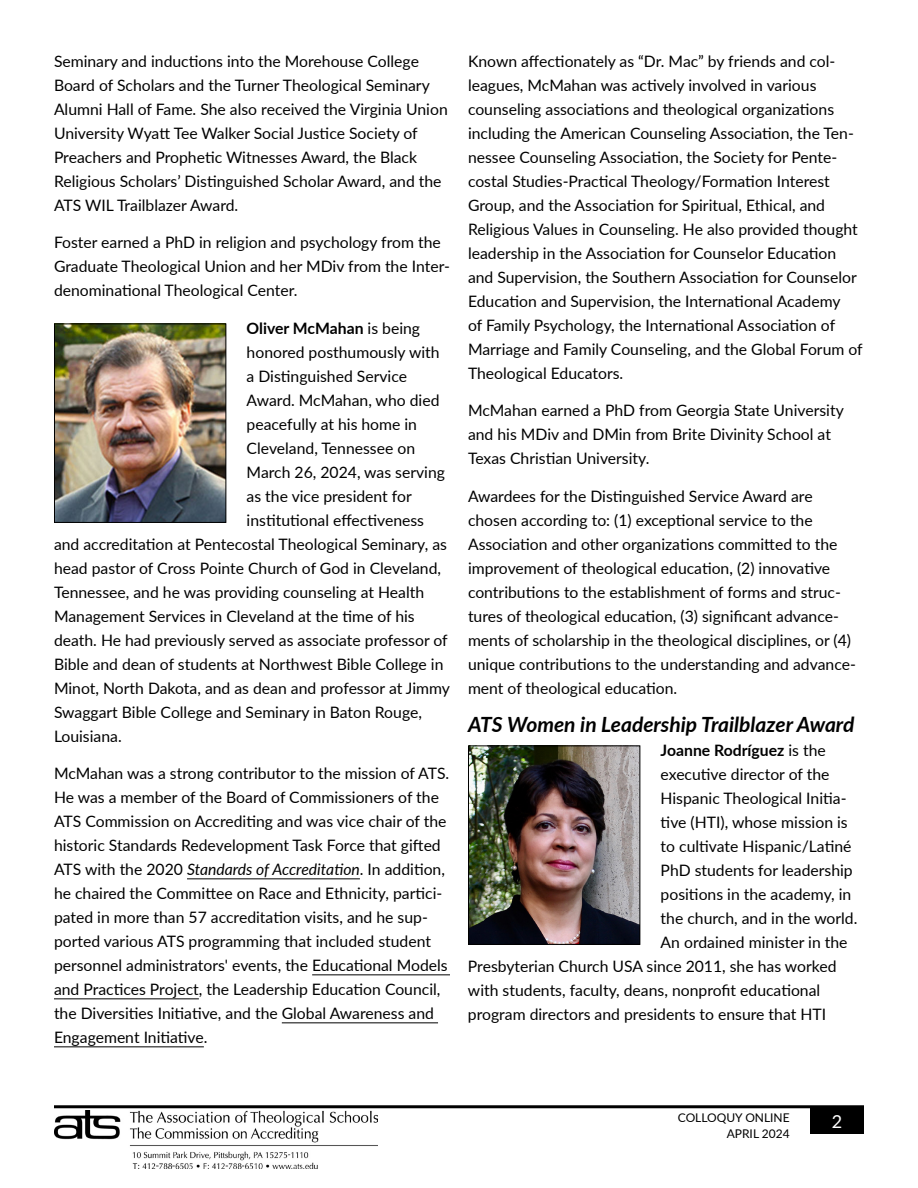
<style>
.page{position:relative;width:918px;height:1188px;background:#fff}
.page>*{position:absolute;margin:0;border:0;box-sizing:border-box;transform-origin:0 0}
.t1{font:italic 700 21px "Lato";color:#000}
.t2{font:18px "Lato";color:#fff}
.t3{font:15.75px/24px "Lato";color:#000}
.t4{font:700 15.75px "Lato";color:#000}
.t5{font:12px/16.5px "Lato";color:#000;text-align:right}
.s1{font-weight:400}
.s2{font-style:italic}
</style>
<div class="page">
<div style="left:810px;top:1107px;width:54px;height:27px;background:#000"></div>
<hr style="left:54px;top:1105px;width:810px;height:3px;background:#000">
<img style="left:54px;top:1110px;width:324px;height:59px">
<hr style="left:187px;top:878px;width:173px;height:1px;background:#000">
<hr style="left:312px;top:974px;width:138px;height:1px;background:#000">
<hr style="left:54px;top:998px;width:145px;height:1px;background:#000">
<hr style="left:282px;top:1022px;width:156px;height:1px;background:#000">
<hr style="left:54px;top:1046px;width:150px;height:1px;background:#000">
<img style="left:56px;top:325px;width:168px;height:196px">
<div style="left:54px;top:323px;width:172px;height:200px;border:1px solid #000"></div>
<img style="left:470px;top:747px;width:168px;height:196px">
<div style="left:468px;top:745px;width:172px;height:200px;border:1px solid #000"></div>
<p class="t3" style="left:54px;top:48px;width:395px">Seminary and inductions into the Morehouse College Board of Scholars and the Turner Theological Seminary Alumni Hall of Fame. She also received the Virginia Union University Wyatt Tee Walker Social Justice Society of Preachers and Prophetic Witnesses Award, the Black Religious Scholars’ Distinguished Scholar Award, and the ATS WIL Trailblazer Award.</p>
<p class="t3" style="left:54px;top:230px;width:397px">Foster earned a PhD in religion and psychology from the<br>Graduate Theological Union and her MDiv from the Inter&shy;denominational Theological Center.</p>
<p class="t4" style="left:247px;top:316px;width:175px">Oliver McMahan <span class="s1">is being</span></p>
<p class="t3" style="left:247px;top:339px;width:195px">honored posthumously with</p>
<p class="t3" style="left:247px;top:363px;width:162px">a Distinguished Service</p>
<p class="t3" style="left:247px;top:387px;width:194px">Award. McMahan, who died</p>
<p class="t3" style="left:247px;top:411px;width:172px">peacefully at his home in</p>
<p class="t3" style="left:247px;top:435px;width:170px">Cleveland, Tennessee on</p>
<p class="t3" style="left:247px;top:459px;width:200px">March 26, 2024, was serving</p>
<p class="t3" style="left:247px;top:483px;width:167px">as the vice president for</p>
<p class="t3" style="left:247px;top:507px;width:179px">institutional effectiveness</p>
<p class="t3" style="left:54px;top:531px;width:395px">and accreditation at Pentecostal Theological Seminary, as</p>
<p class="t3" style="left:54px;top:555px;width:389px">head pastor of Cross Pointe Church of God in Cleveland,</p>
<p class="t3" style="left:54px;top:579px;width:372px">Tennessee, and he was providing counseling at Health</p>
<p class="t3" style="left:54px;top:603px;width:362px">Management Services in Cleveland at the time of his</p>
<p class="t3" style="left:54px;top:627px;width:395px">death. He had previously served as associate professor of</p>
<p class="t3" style="left:54px;top:651px;width:391px">Bible and dean of students at Northwest Bible College in</p>
<p class="t3" style="left:54px;top:675px;width:398px">Minot, North Dakota, and as dean and professor at Jimmy</p>
<p class="t3" style="left:54px;top:699px;width:369px">Swaggart Bible College and Seminary in Baton Rouge,</p>
<p class="t3" style="left:54px;top:723px;width:69px">Louisiana.</p>
<p class="t3" style="left:54px;top:761px;width:397px">McMahan was a strong contributor to the mission of ATS.<br>He was a member of the Board of Commissioners of the ATS Commission on Accrediting and was vice chair of the historic Standards Redevelopment Task Force that gifted ATS with the 2020 <span class="s2">Standards of Accreditation</span>. In addition, he chaired the Committee on Race and Ethnicity, partici&shy;pated in more than 57 accreditation visits, and he sup&shy;ported various ATS programming that included student personnel administrators' events, the Educational Models and Practices Project, the Leadership Education Council, the Diversities Initiative, and the Global Awareness and Engagement Initiative.</p>
<p class="t3" style="left:468px;top:48px;width:396px">Known affectionately as “Dr. Mac” by friends and col&shy;leagues, McMahan was actively involved in various counseling associations and theological organizations including the American Counseling Association, the Ten&shy;nessee Counseling Association, the Society for Pente&shy;costal Studies-Practical Theology/Formation Interest Group, and the Association for Spiritual, Ethical, and Religious Values in Counseling. He also provided thought leadership in the Association for Counselor Education and Supervision, the Southern Association for Counselor Education and Supervision, the International Academy<br>of Family Psychology, the International Association of Marriage and Family Counseling, and the Global Forum of Theological Educators.</p>
<p class="t3" style="left:468px;top:398px;width:377px">McMahan earned a PhD from Georgia State University and his MDiv and DMin from Brite Divinity School at<br>Texas Christian University.</p>
<p class="t3" style="left:468px;top:483px;width:389px">Awardees for the Distinguished Service Award are chosen according to: (1) exceptional service to the Association and other organizations committed to the improvement of theological education, (2) innovative contributions to the establishment of forms and struc&shy;tures of theological education, (3) significant advance&shy;ments of scholarship in the theological disciplines, or (4) unique contributions to the understanding and advance&shy;ment of theological education.</p>
<h1 class="t1" style="left:468px;top:709px;width:388px">ATS Women in Leadership Trailblazer Award</h1>
<p class="t4" style="left:661px;top:739px;width:167px">Joanne Rodríguez <span class="s1">is the</span></p>
<p class="t3" style="left:661px;top:762px;width:170px">executive director of the</p>
<p class="t3" style="left:661px;top:786px;width:187px">Hispanic Theological Initia-</p>
<p class="t3" style="left:661px;top:810px;width:189px">tive (HTI), whose mission is</p>
<p class="t3" style="left:661px;top:834px;width:192px">to cultivate Hispanic/Latiné</p>
<p class="t3" style="left:661px;top:858px;width:194px">PhD students for leadership</p>
<p class="t3" style="left:661px;top:882px;width:192px">positions in the academy, in</p>
<p class="t3" style="left:661px;top:906px;width:198px">the church, and in the world.</p>
<p class="t3" style="left:661px;top:930px;width:189px">An ordained minister in the</p>
<p class="t3" style="left:468px;top:954px;width:370px">Presbyterian Church USA since 2011, she has worked</p>
<p class="t3" style="left:468px;top:978px;width:354px">with students, faculty, deans, nonprofit educational</p>
<p class="t3" style="left:468px;top:1002px;width:360px">program directors and presidents to ensure that HTI</p>
<p class="t5" style="left:678px;top:1108px;width:113px">COLLOQUY ONLINE<br>APRIL 2024</p>
<p class="t2" style="left:832px;top:1108px;width:12px">2</p>
</div>
